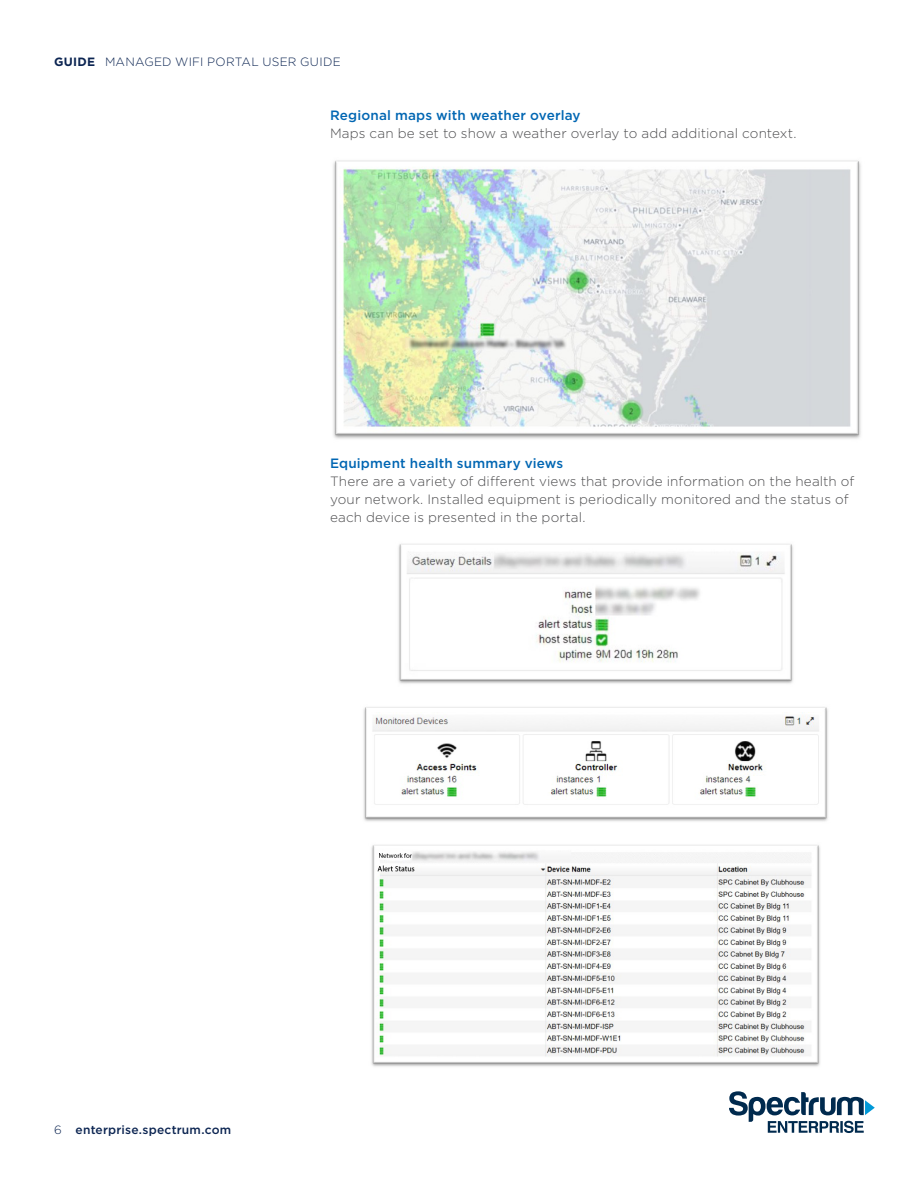
<style>
.page{position:relative;width:918px;height:1188px;background:#fff}
.page>*{position:absolute;margin:0;border:0;box-sizing:border-box;transform-origin:0 0}
.t1{font:300 13.5px/18px "Gotham";letter-spacing:.01em;color:#4d4d4f}
.t2{font:500 13.5px "Gotham";letter-spacing:.01em;color:#0066b3}
.t3{font:300 12px "Gotham";letter-spacing:.02em;color:#0c2552}
.t4{font:500 12px "Gotham";letter-spacing:.02em;color:#0c2552}
.t5{font:700 12px "Gotham";letter-spacing:.025em;color:#0c2552}
.s1{font-weight:300}
</style>
<div class="page">
<svg style="left:729px;top:1091px;width:146px;height:42px"></svg>
<img style="left:333px;top:160px;width:528px;height:279px">
<img style="left:398px;top:544px;width:395px;height:140px">
<img style="left:363px;top:707px;width:465px;height:115px">
<img style="left:371px;top:845px;width:449px;height:222px">
<p class="t5" style="left:54px;top:54px;width:43px">GUIDE</p>
<p class="t3" style="left:105px;top:54px;width:237px">MANAGED WIFI PORTAL USER GUIDE</p>
<p class="t2" style="left:330px;top:106px;width:252px">Regional maps with weather overlay</p>
<p class="t1" style="left:330px;top:124px;width:468px">Maps can be set to show a weather overlay to add additional context.</p>
<p class="t2" style="left:330px;top:455px;width:235px">Equipment health summary views</p>
<p class="t1" style="left:330px;top:472px;width:526px">There are a variety of different views that provide information on the health of your network. Installed equipment is periodically monitored and the status of each device is presented in the portal.</p>
<p class="t4" style="left:54px;top:1122px;width:179px"><span class="s1">6</span> enterprise.spectrum.com</p>
</div>
